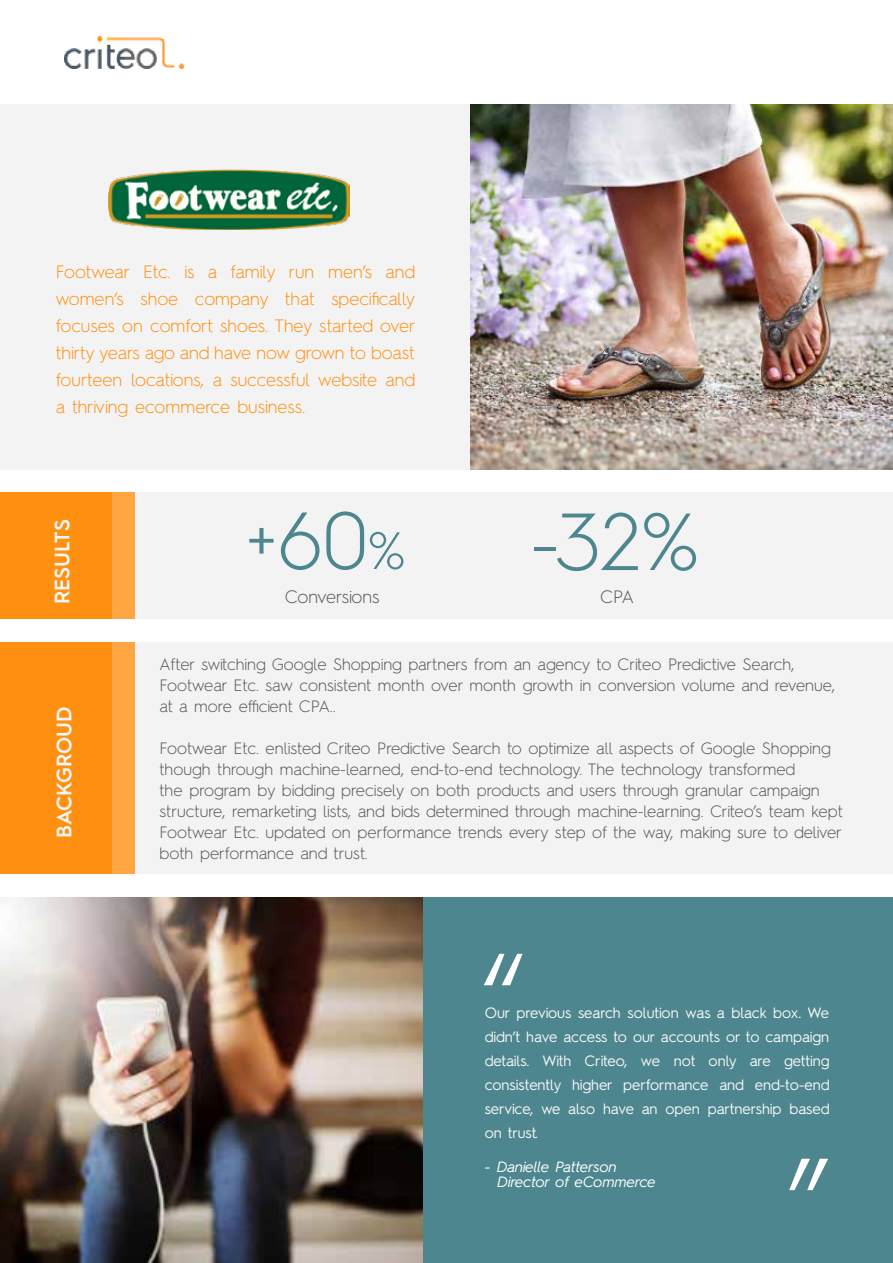
<style>
.page{position:relative;width:893px;height:1263px;background:#fff}
.page>*{position:absolute;margin:0;border:0;box-sizing:border-box;transform-origin:0 0}
.t1{font:300 81px "Hurme Geometric Sans 2";color:#4d868e}
.t2{font:600 21px "Hurme Geometric Sans 2";color:#f6f7f7}
.t3{font:300 18px/27px "Hurme Geometric Sans 2";color:#ff9012;text-align:justify}
.t4{font:300 18px "Hurme Geometric Sans 2";letter-spacing:-.005em;color:#555759}
.t5{font:300 16.5px/21px "Hurme Geometric Sans 2";color:#555759}
.t6{font:15px/24px "Hurme Geometric Sans 2";color:#f6f7f7;text-align:justify}
.t7{font:italic 15px/15px "Hurme Geometric Sans 2";color:#fdffff}
.s1{font-size:52.5px}
</style>
<div class="page">
<div style="left:423px;top:897px;width:470px;height:366px;background:#4d868e"></div>
<div style="left:0;top:493px;width:112px;height:126px;background:#ff9012"></div>
<div style="left:112px;top:493px;width:24px;height:126px;background:#ffa642"></div>
<div style="left:136px;top:493px;width:757px;height:126px;background:#f3f3f3"></div>
<div style="left:0;top:643px;width:112px;height:231px;background:#ff9012"></div>
<div style="left:112px;top:643px;width:24px;height:231px;background:#ffa642"></div>
<div style="left:136px;top:643px;width:757px;height:231px;background:#f3f3f3"></div>
<div style="left:0;top:104px;width:471px;height:366px;background:#f3f3f3"></div>
<svg style="left:789px;top:1159px;width:39px;height:31px"></svg>
<svg style="left:484px;top:954px;width:38px;height:31px"></svg>
<img style="left:65px;top:36px;width:119px;height:33px">
<img style="left:0;top:897px;width:423px;height:366px">
<img style="left:471px;top:104px;width:422px;height:366px">
<img style="left:109px;top:169px;width:240px;height:61px">
<p class="t3" style="left:56px;top:257px;width:361px">Footwear Etc. is a family run men’s and women’s shoe company that specifically focuses on comfort shoes. They started over thirty years ago and have now grown to boast fourteen locations, a successful website and a thriving ecommerce business.</p>
<p class="t2" style="left:47px;top:604px;width:86px;rotate:-90deg">RESULTS</p>
<h1 class="t1" style="left:246px;top:486px;width:161px">+60<span class="s1">%</span></h1>
<p class="t4" style="left:285px;top:585px;width:96px">Conversions</p>
<h1 class="t1" style="left:531px;top:487px;width:170px">-32%</h1>
<p class="t4" style="left:600px;top:585px;width:35px">CPA</p>
<p class="t2" style="left:49px;top:838px;width:132px;rotate:-90deg">BACKGROUD</p>
<p class="t5" style="left:159px;top:653px;width:677px">After switching Google Shopping partners from an agency to Criteo Predictive Search,<br>Footwear Etc. saw consistent month over month growth in conversion volume and revenue, at a more efficient CPA..</p>
<p class="t5" style="left:159px;top:737px;width:685px">Footwear Etc. enlisted Criteo Predictive Search to optimize all aspects of Google Shopping though through machine-learned, end-to-end technology. The technology transformed<br>the program by bidding precisely on both products and users through granular campaign structure, remarketing lists, and bids determined through machine-learning. Criteo’s team kept Footwear Etc. updated on performance trends every step of the way, making sure to deliver both performance and trust.</p>
<p class="t6" style="left:485px;top:999px;width:347px">Our previous search solution was a black box. We didn’t have access to our accounts or to campaign details. With Criteo, we not only are getting consistently higher performance and end-to-end service, we also have an open partnership based on trust.</p>
<p class="t7" style="left:497px;top:1158px;width:160px;text-indent:-12px">- Danielle Patterson<br>Director of eCommerce</p>
</div>
